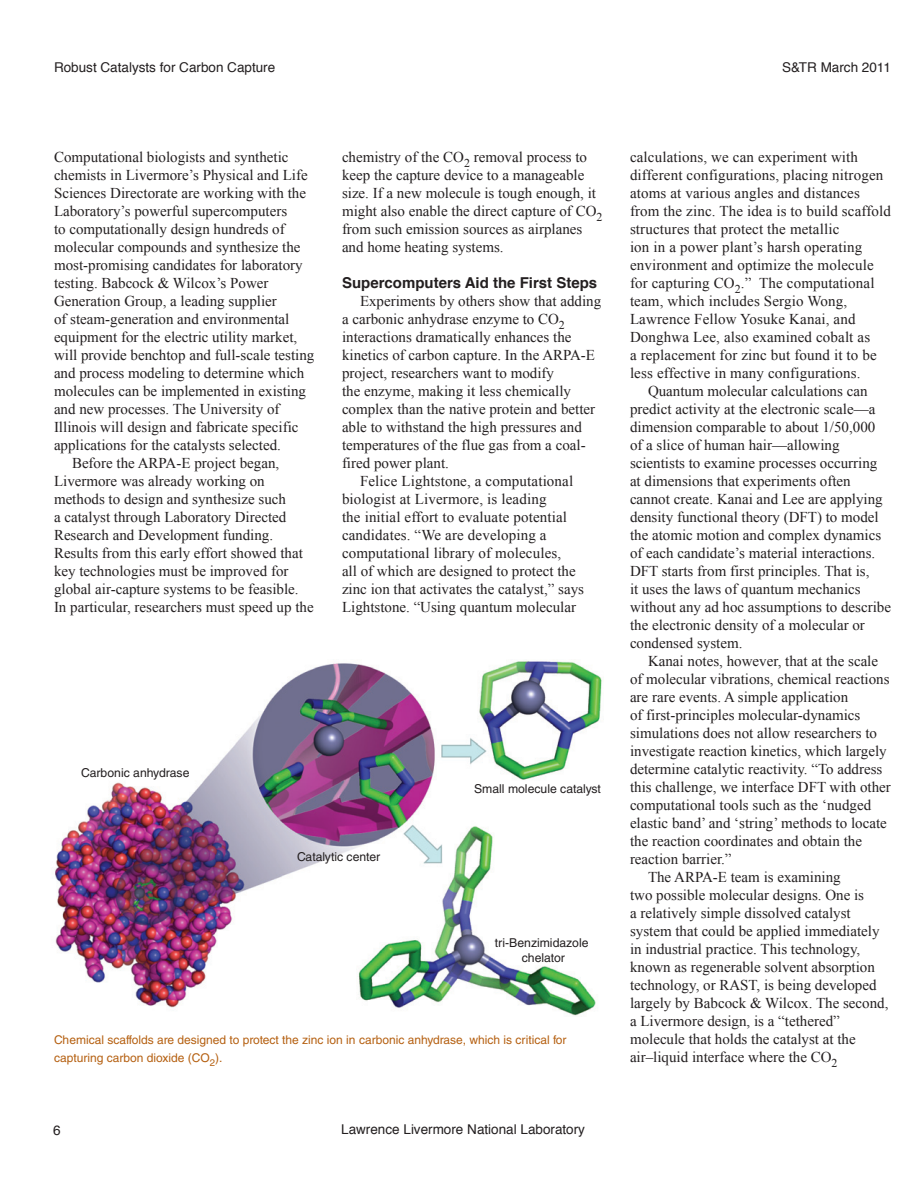
<style>
.page{position:relative;width:918px;height:1188px;background:#fff}
.page>*{position:absolute;margin:0;border:0;box-sizing:border-box;transform-origin:0 0}
.STR_general_text{font:15px/18px "Times New Roman";color:#231f20}
.STR_lev1_head{font:700 15px "Helvetica";color:#231f20}
.t1{font:13.5px "Helvetica";color:#231f20}
.t2{font:12.15px/14.7px "Helvetica LT Std";color:#231f20;text-align:center}
.STR_Captions{font:12px/18px "Helvetica LT Std";color:#b56011}
</style>
<div class="page">
<img style="left:55px;top:661px;width:547px;height:355px">
<p class="t1" style="left:54px;top:57px;width:223px">Robust Catalysts for Carbon Capture</p>
<p class="t1" style="left:782px;top:57px;width:110px">S&amp;TR March 2011</p>
<p class="STR_general_text" style="left:54px;top:148px;width:262px">Computational biologists and synthetic chemists in Livermore’s Physical and Life Sciences Directorate are working with the Laboratory’s powerful supercomputers<br>to computationally design hundreds of molecular compounds and synthesize the most-promising candidates for laboratory testing. Babcock &amp; Wilcox’s Power Generation Group, a leading supplier<br>of steam-generation and environmental equipment for the electric utility market, will provide benchtop and full-scale testing and process modeling to determine which molecules can be implemented in existing and new processes. The University of Illinois will design and fabricate specific applications for the catalysts selected.</p>
<p class="STR_general_text" style="left:54px;top:454px;width:261px;text-indent:18px">Before the ARPA-E project began, Livermore was already working on methods to design and synthesize such<br>a catalyst through Laboratory Directed Research and Development funding.<br>Results from this early effort showed that key technologies must be improved for global air-capture systems to be feasible.<br>In particular, researchers must speed up the</p>
<p class="STR_general_text" style="left:342px;top:148px;width:262px">chemistry of the CO<sub>2</sub> removal process to keep the capture device to a manageable size. If a new molecule is tough enough, it might also enable the direct capture of CO<sub>2 </sub>from such emission sources as airplanes and home heating systems.</p>
<p class="STR_lev1_head" style="left:342px;top:271px;width:257px">Supercomputers Aid the First Steps</p>
<p class="STR_general_text" style="left:342px;top:292px;width:261px;text-indent:18px">Experiments by others show that adding a carbonic anhydrase enzyme to CO<sub>2 </sub>interactions dramatically enhances the kinetics of carbon capture. In the ARPA-E project, researchers want to modify<br>the enzyme, making it less chemically complex than the native protein and better able to withstand the high pressures and temperatures of the flue gas from a coal&shy;fired power plant.</p>
<p class="STR_general_text" style="left:342px;top:472px;width:244px;text-indent:18px">Felice Lightstone, a computational biologist at Livermore, is leading<br>the initial effort to evaluate potential candidates. “We are developing a computational library of molecules,<br>all of which are designed to protect the zinc ion that activates the catalyst,” says Lightstone. “Using quantum molecular</p>
<p class="t2" style="left:81px;top:766px;width:110px">Carbonic anhydrase</p>
<p class="t2" style="left:474px;top:781px;width:128px">Small molecule catalyst</p>
<p class="t2" style="left:297px;top:850px;width:85px">Catalytic center</p>
<p class="t2" style="left:495px;top:935px;width:95px">tri-Benzimidazole chelator</p>
<p class="STR_Captions" style="left:54px;top:1031px;width:514px">Chemical scaffolds are designed to protect the zinc ion in carbonic anhydrase, which is critical for capturing carbon dioxide (CO<sub>2</sub>).</p>
<p class="t1" style="left:53px;top:1119px;width:9px">6</p>
<p class="t1" style="left:341px;top:1119px;width:245px">Lawrence Livermore National Laboratory</p>
<p class="STR_general_text" style="left:630px;top:148px;width:263px">calculations, we can experiment with different configurations, placing nitrogen atoms at various angles and distances from the zinc. The idea is to build scaffold structures that protect the metallic<br>ion in a power plant’s harsh operating environment and optimize the molecule for capturing CO<sub>2</sub>.” The computational team, which includes Sergio Wong, Lawrence Fellow Yosuke Kanai, and Donghwa Lee, also examined cobalt as<br>a replacement for zinc but found it to be less effective in many configurations.</p>
<p class="STR_general_text" style="left:630px;top:382px;width:263px;text-indent:18px">Quantum molecular calculations can predict activity at the electronic scale—a dimension comparable to about 1/50,000 of a slice of human hair—allowing scientists to examine processes occurring at dimensions that experiments often cannot create. Kanai and Lee are applying density functional theory (DFT) to model the atomic motion and complex dynamics of each candidate’s material interactions.<br>DFT starts from first principles. That is,<br>it uses the laws of quantum mechanics without any ad hoc assumptions to describe the electronic density of a molecular or condensed system.</p>
<p class="STR_general_text" style="left:630px;top:652px;width:262px;text-indent:18px">Kanai notes, however, that at the scale of molecular vibrations, chemical reactions are rare events. A simple application<br>of first-principles molecular-dynamics simulations does not allow researchers to investigate reaction kinetics, which largely determine catalytic reactivity. “To address this challenge, we interface DFT with other computational tools such as the ‘nudged elastic band’ and ‘string’ methods to locate the reaction coordinates and obtain the reaction barrier.”</p>
<p class="STR_general_text" style="left:630px;top:868px;width:260px;text-indent:18px">The ARPA-E team is examining<br>two possible molecular designs. One is<br>a relatively simple dissolved catalyst system that could be applied immediately in industrial practice. This technology, known as regenerable solvent absorption technology, or RAST, is being developed largely by Babcock &amp; Wilcox. The second, a Livermore design, is a “tethered” molecule that holds the catalyst at the air–liquid interface where the CO<sub>2</sub></p>
</div>
